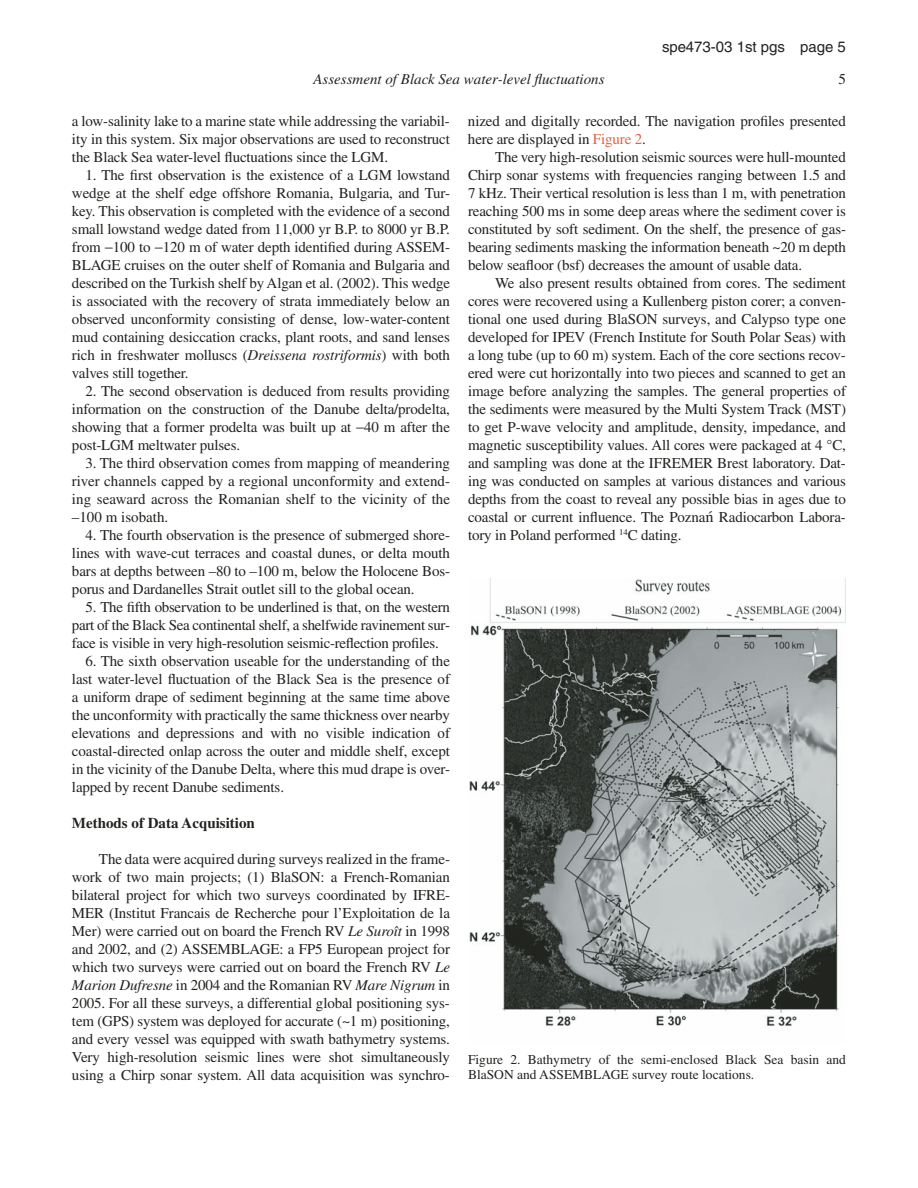
<style>
.page{position:relative;width:918px;height:1188px;background:#fff}
.page>*{position:absolute;margin:0;border:0;box-sizing:border-box;transform-origin:0 0}
.t1{font:15px/18px "Times";letter-spacing:-.01em;color:#20231e;text-align:justify}
.t2{font:italic 15px "Times";color:#20231e}
.t3{font:700 15px "Times";color:#20231e}
.t4{font:15px "Helvetica";color:#20231e}
.t5{font:13.5px/15px "Times";color:#20231e}
.s1{font-style:italic}
.s2{color:#e06344}
.s3{font-family:"Times Ten CE"}
</style>
<div class="page">
<img style="left:470px;top:578px;width:376px;height:448px">
<p class="t4" style="left:662px;top:38px;width:185px">spe 473-03 1st pgs page 5</p>
<p class="t2" style="left:313px;top:71px;width:293px">Assessment of Black Sea water-level fluctuations</p>
<p class="t1" style="left:838px;top:70px;width:9px">5</p>
<p class="t1" style="left:72px;top:112px;width:380px">a low-salinity lake to a marine state while addressing the variabil&shy;ity in this system. Six major observations are used to reconstruct the Black Sea water-level fluctuations since the LGM.</p>
<p class="t1" style="left:72px;top:166px;width:380px;text-indent:14px">1. The first observation is the existence of a LGM lowstand wedge at the shelf edge offshore Romania, Bulgaria, and Tur&shy;key. This observation is completed with the evidence of a second small lowstand wedge dated from 11,000 yr B.P. to 8000 yr B.P. from −100 to −120 m of water depth identified during ASSEM-BLAGE cruises on the outer shelf of Romania and Bulgaria and described on the Turkish shelf by Algan et al. (2002). This wedge is associated with the recovery of strata immediately below an observed unconformity consisting of dense, low-water-content mud containing desiccation cracks, plant roots, and sand lenses rich in freshwater molluscs (<span class="s1">Dreissena rostriformis</span>) with both valves still together.</p>
<p class="t1" style="left:72px;top:382px;width:380px;text-indent:14px">2. The second observation is deduced from results providing information on the construction of the Danube delta/prodelta, showing that a former prodelta was built up at −40 m after the post-LGM meltwater pulses.</p>
<p class="t1" style="left:72px;top:454px;width:380px;text-indent:14px">3. The third observation comes from mapping of meandering river channels capped by a regional unconformity and extend&shy;ing seaward across the Romanian shelf to the vicinity of the –100 m isobath.</p>
<p class="t1" style="left:72px;top:526px;width:380px;text-indent:14px">4. The fourth observation is the presence of submerged shore&shy;lines with wave-cut terraces and coastal dunes, or delta mouth bars at depths between –80 to –100 m, below the Holocene Bos&shy;porus and Dardanelles Strait outlet sill to the global ocean.</p>
<p class="t1" style="left:72px;top:598px;width:380px;text-indent:14px">5. The fifth observation to be underlined is that, on the western part of the Black Sea continental shelf, a shelfwide ravinement sur&shy;face is visible in very high-resolution seismic-reflection profiles.</p>
<p class="t1" style="left:72px;top:652px;width:380px;text-indent:14px">6. The sixth observation useable for the understanding of the last water-level fluctuation of the Black Sea is the presence of a uniform drape of sediment beginning at the same time above the unconformity with practically the same thickness over nearby elevations and depressions and with no visible indication of coastal-directed onlap across the outer and middle shelf, except in the vicinity of the Danube Delta, where this mud drape is over&shy;lapped by recent Danube sediments.</p>
<p class="t3" style="left:72px;top:814px;width:184px">Methods of Data Acquisition</p>
<p class="t1" style="left:72px;top:850px;width:380px;text-indent:27px">The data were acquired during surveys realized in the frame&shy;work of two main projects; (1) BlaSON: a French-Romanian bilateral project for which two surveys coordinated by IFRE-MER (Institut Francais de Recherche pour l’Exploitation de la Mer) were carried out on board the French RV <span class="s1">Le Suroît</span> in 1998 and 2002, and (2) ASSEMBLAGE: a FP5 European project for which two surveys were carried out on board the French RV <span class="s1">Le Marion Dufresne</span> in 2004 and the Romanian RV <span class="s1">Mare Nigrum</span> in 2005. For all these surveys, a differential global positioning sys&shy;tem (GPS) system was deployed for accurate (~1 m) positioning, and every vessel was equipped with swath bathymetry systems.<br>Very high-resolution seismic lines were shot simultaneously using a Chirp sonar system. All data acquisition was synchro-</p>
<p class="t1" style="left:468px;top:112px;width:379px">nized and digitally recorded. The navigation profiles presented here are displayed in <span class="s2">Figure 2</span>.</p>
<p class="t1" style="left:468px;top:148px;width:380px;text-indent:27px">The very high-resolution seismic sources were hull-mounted Chirp sonar systems with frequencies ranging between 1.5 and 7 kHz. Their vertical resolution is less than 1 m, with penetration reaching 500 ms in some deep areas where the sediment cover is constituted by soft sediment. On the shelf, the presence of gas&shy;bearing sediments masking the information beneath ~20 m depth below seafloor (bsf) decreases the amount of usable data.</p>
<p class="t1" style="left:468px;top:274px;width:380px;text-indent:27px">We also present results obtained from cores. The sediment cores were recovered using a Kullenberg piston corer; a conven&shy;tional one used during BlaSON surveys, and Calypso type one developed for IPEV (French Institute for South Polar Seas) with a long tube (up to 60 m) system. Each of the core sections recov&shy;ered were cut horizontally into two pieces and scanned to get an image before analyzing the samples. The general properties of the sediments were measured by the Multi System Track (MST) to get P-wave velocity and amplitude, density, impedance, and magnetic susceptibility values. All cores were packaged at 4 °C, and sampling was done at the IFREMER Brest laboratory. Dat&shy;ing was conducted on samples at various distances and various depths from the coast to reveal any possible bias in ages due to coastal or current influence. The Pozna<span class="s3">ń</span> Radiocarbon Labora&shy;tory in Poland performed <sup>14</sup>C dating.</p>
<p class="t5" style="left:468px;top:1052px;width:380px">Figure 2. Bathymetry of the semi-enclosed Black Sea basin and<br>BlaSON and ASSEMBLAGE survey route locations.</p>
</div>
